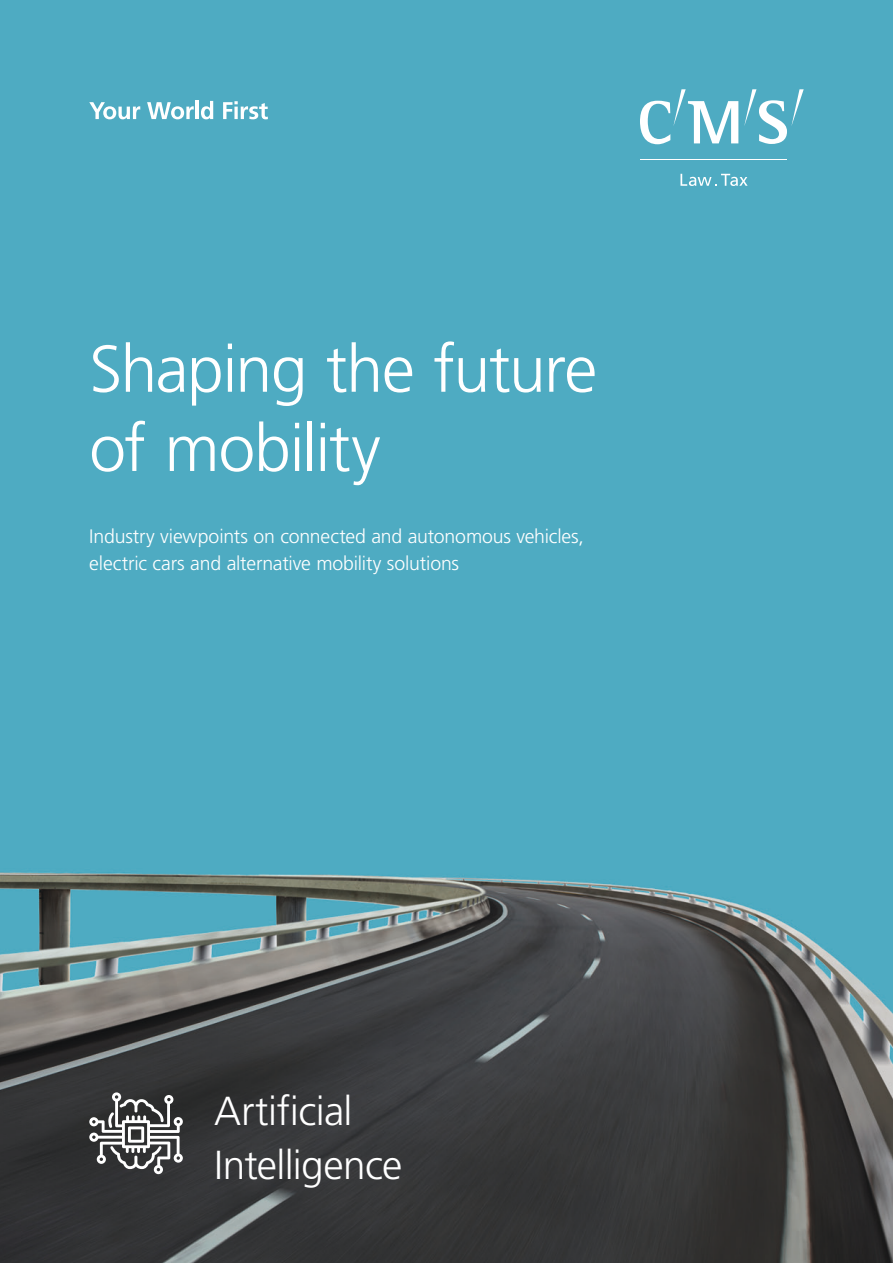
<style>
.page{position:relative;width:893px;height:1263px;background:#fff}
.page>*{position:absolute;margin:0;border:0;box-sizing:border-box;transform-origin:0 0}
.Title_head_3___44_52{font:300 66px/79.2px "Frutiger LT Pro";letter-spacing:-.025em;color:#fff}
.Copy___9_12pt___Ligh{font:300 40.5px "Frutiger LT Pro";letter-spacing:-.015em;color:#fff}
.Title_sub___13_18pt{font:300 19.5px/27px "Frutiger LT Pro";letter-spacing:-.01em;color:#fff}
</style>
<div class="page">
<img style="left:0;top:0;width:893px;height:1263px">
<svg style="left:89px;top:1092px;width:94px;height:82px"></svg>
<svg style="left:147px;top:102px;width:47px;height:17px"></svg>
<hr style="left:195px;top:101px;width:4px;height:18px;background:#fff">
<svg style="left:201px;top:101px;width:12px;height:18px"></svg>
<svg style="left:223px;top:101px;width:45px;height:18px"></svg>
<svg style="left:89px;top:102px;width:51px;height:17px"></svg>
<hr style="left:640px;top:159px;width:147px;height:1px;background:#fff">
<svg style="left:680px;top:174px;width:68px;height:12px"></svg>
<svg style="left:640px;top:89px;width:98px;height:55px"></svg>
<svg style="left:744px;top:89px;width:60px;height:55px"></svg>
<p class="Title_head_3___44_52" style="left:89px;top:330px;width:509px">Shaping the future of mobility</p>
<p class="Title_sub___13_18pt" style="left:89px;top:523px;width:496px">Industry viewpoints on connected and autonomous vehicles, electric cars and alternative mobility solutions</p>
<p class="Copy___9_12pt___Ligh" style="left:214px;top:1087px;width:140px">Artificial</p>
<p class="Copy___9_12pt___Ligh" style="left:214px;top:1141px;width:190px">Intelligence</p>
</div>
